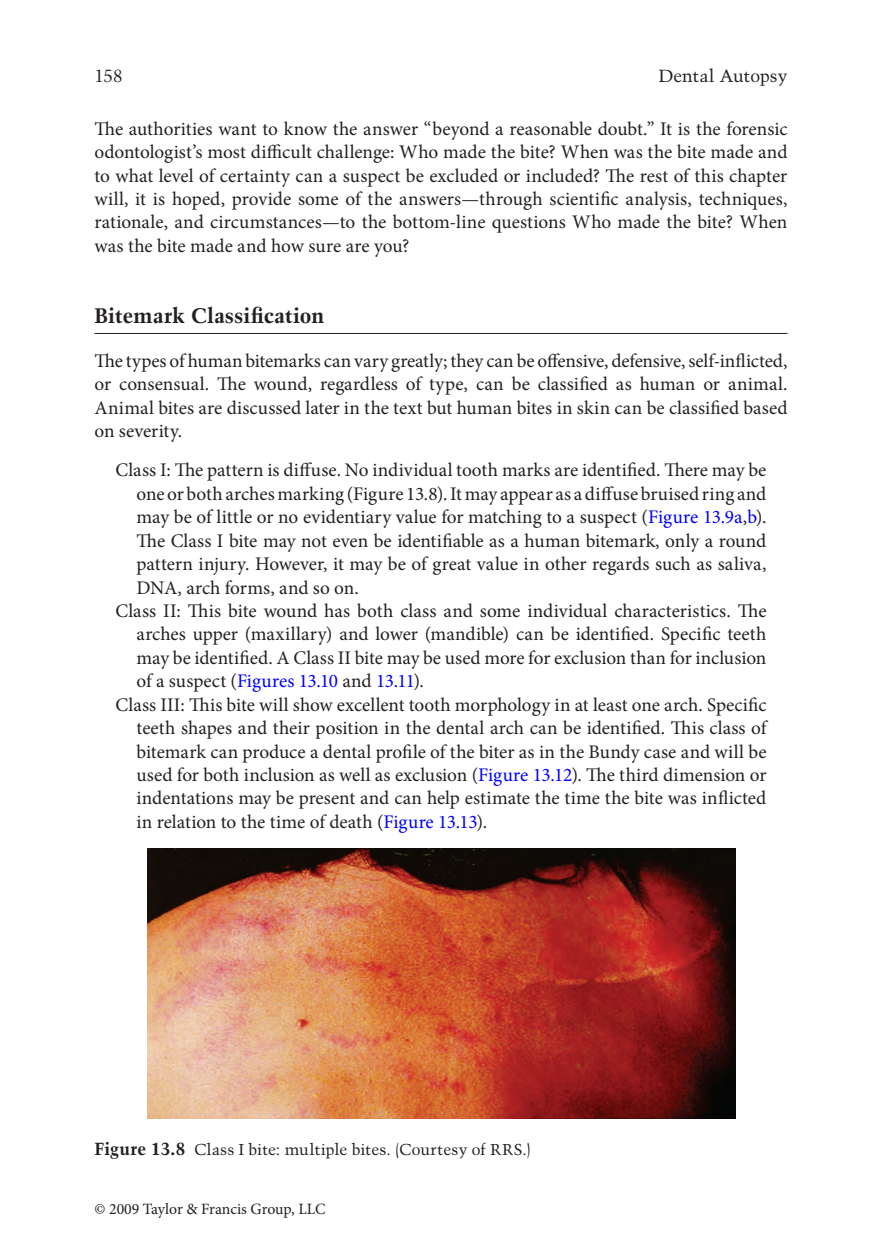
<style>
.page{position:relative;width:882px;height:1260px;background:#fff}
.page>*{position:absolute;margin:0;border:0;box-sizing:border-box;transform-origin:0 0}
.t1{font:700 21px "Trump Mediaeval LT Std";color:#231f20}
.t2{font:19.25px/23.4px "Minion Pro";color:#231f20;text-align:justify}
.t3{font:19.25px "Minion Pro";color:#00f}
.t4{font:17.5px "Trump Mediaeval LT Std";color:#231f20}
.t5{font:15.75px "Trump Mediaeval LT Std";color:#231f20}
.t6{font:15.75px "Minion Pro";letter-spacing:-.005em;color:#231f20}
.s1{color:#00f}
.s2{color:#231f20}
.s3{font-weight:700;font-size:17.5px}
</style>
<div class="page">
<hr style="left:94px;top:333px;width:694px;height:1px;background:#231f20">
<img style="left:147px;top:849px;width:588px;height:269px">
<p class="t4" style="left:94px;top:65px;width:30px">158</p>
<p class="t4" style="left:659px;top:65px;width:130px">Dental Autopsy</p>
<p class="t2" style="left:94px;top:117px;width:695px">The authorities want to know the answer “beyond a reasonable doubt.” It is the forensic odontologist’s most difficult challenge: Who made the bite? When was the bite made and to what level of certainty can a suspect be excluded or included? The rest of this chapter will, it is hoped, provide some of the answers—through scientific analysis, techniques, rationale, and circumstances—to the bottom-line questions Who made the bite? When was the bite made and how sure are you?</p>
<p class="t1" style="left:94px;top:302px;width:231px">Bitemark Classification</p>
<p class="t2" style="left:94px;top:349px;width:695px">The types of human bitemarks can vary greatly; they can be offensive, defensive, self-inflicted, or consensual. The wound, regardless of type, can be classified as human or animal.<br>Animal bites are discussed later in the text but human bites in skin can be classified based on severity.</p>
<p class="t2" style="left:116px;top:459px;width:652px">Class I: The pattern is diffuse. No individual tooth marks are identified. There may be</p>
<p class="t2" style="left:137px;top:482px;width:631px">one or both arches marking (Figure 13.8). It may appear as a diffuse bruised ring and</p>
<p class="t2" style="left:137px;top:505px;width:631px">may be of little or no evidentiary value for matching to a suspect (<span class="s1">Figure 13.9a</span>,<span class="s1">b</span>).</p>
<p class="t2" style="left:137px;top:529px;width:631px">The Class I bite may not even be identifiable as a human bitemark, only a round</p>
<p class="t2" style="left:137px;top:552px;width:631px">pattern injury. However, it may be of great value in other regards such as saliva,</p>
<p class="t2" style="left:137px;top:576px;width:224px">DNA, arch forms, and so on.</p>
<p class="t2" style="left:116px;top:599px;width:653px">Class II: This bite wound has both class and some individual characteristics. The</p>
<p class="t2" style="left:137px;top:623px;width:631px">arches upper (maxillary) and lower (mandible) can be identified. Specific teeth</p>
<p class="t2" style="left:137px;top:646px;width:631px">may be identified. A Class II bite may be used more for exclusion than for inclusion</p>
<p class="t3" style="left:137px;top:668px;width:289px"><span class="s2">of a suspect (</span>Figures 13.10 <span class="s2">and</span> 13.11<span class="s2">).</span></p>
<p class="t2" style="left:116px;top:693px;width:653px">Class III: This bite will show excellent tooth morphology in at least one arch. Specific</p>
<p class="t2" style="left:137px;top:716px;width:632px">teeth shapes and their position in the dental arch can be identified. This class of</p>
<p class="t2" style="left:137px;top:740px;width:632px">bitemark can produce a dental profile of the biter as in the Bundy case and will be</p>
<p class="t2" style="left:137px;top:763px;width:631px">used for both inclusion as well as exclusion (<span class="s1">Figure 13.12</span>). The third dimension or</p>
<p class="t2" style="left:137px;top:787px;width:631px">indentations may be present and can help estimate the time the bite was inflicted</p>
<p class="t2" style="left:137px;top:810px;width:352px">in relation to the time of death (<span class="s1">Figure 13.13</span>).</p>
<p class="t5" style="left:94px;top:1140px;width:438px"><span class="s3">Figure 13.8</span> Class I bite: multiple bites. (Courtesy of RRS.)</p>
<p class="t6" style="left:94px;top:1198px;width:233px">© 2009 Taylor &amp; Francis Group, LLC</p>
</div>
